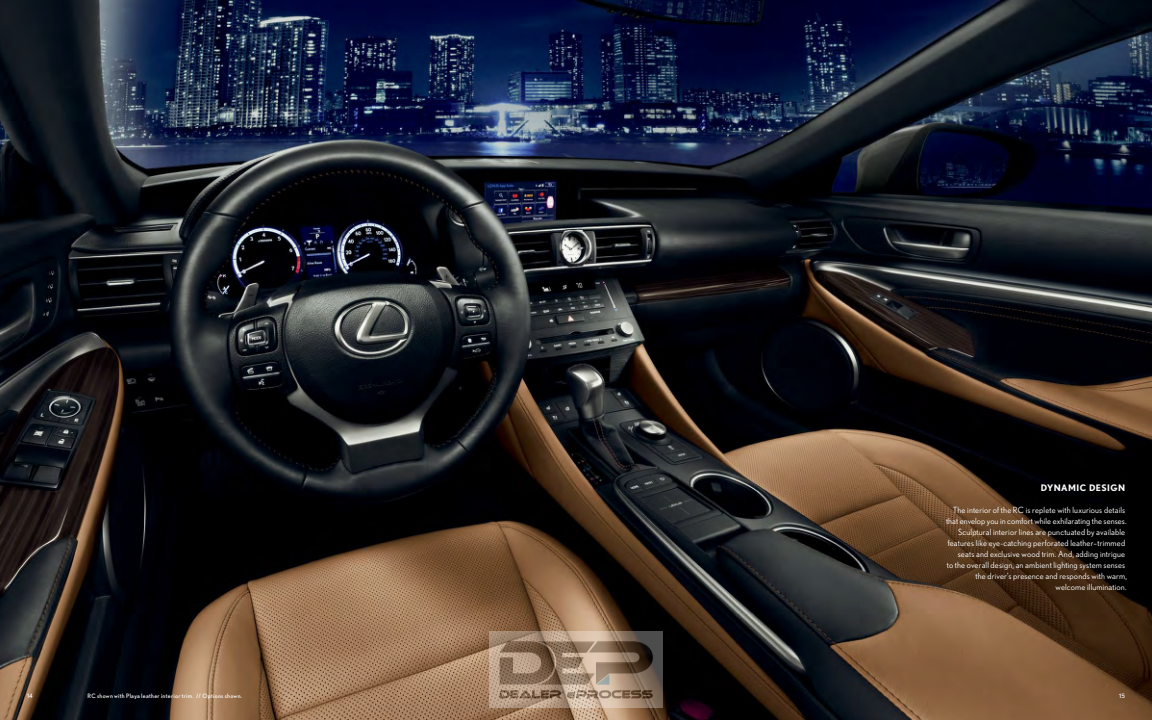
<style>
.page{position:relative;width:1152px;height:720px;background:#fff}
.page>*{position:absolute;margin:0;border:0;box-sizing:border-box;transform-origin:0 0}
._2c__Specs-subhead{font:700 9px "Nobel";letter-spacing:.05em;color:#fff}
._1d__Body_copy{font:8.5px/11px "Nobel";letter-spacing:.015em;color:#fff;text-align:right}
._1e__Cutline{font:6px "Nobel";letter-spacing:.055em;color:#fff}
</style>
<div class="page">
<img style="left:0;top:0;width:1152px;height:720px">
<img style="left:490px;top:631px;width:172px;height:77px">
<p class="_2c__Specs-subhead" style="left:1041px;top:483px;width:86px">DYNAMIC DESIGN</p>
<p class="_1d__Body_copy" style="left:946px;top:505px;width:182px">The interior of the RC is replete with luxurious details that envelop you in comfort while exhilarating the senses.<br>Sculptural interior lines are punctuated by available features like eye-catching perforated leather–trimmed seats and exclusive wood trim. And, adding intrigue<br>to the overall design, an ambient lighting system senses the driver’s presence and responds with warm, welcome illumination.</p>
<p class="_1e__Cutline" style="left:27px;top:692px;width:7px">14</p>
<p class="_1e__Cutline" style="left:88px;top:692px;width:156px">RC shown with Playa leather interior trim. // Options shown.</p>
<p class="_1e__Cutline" style="left:1119px;top:692px;width:7px">15</p>
</div>
